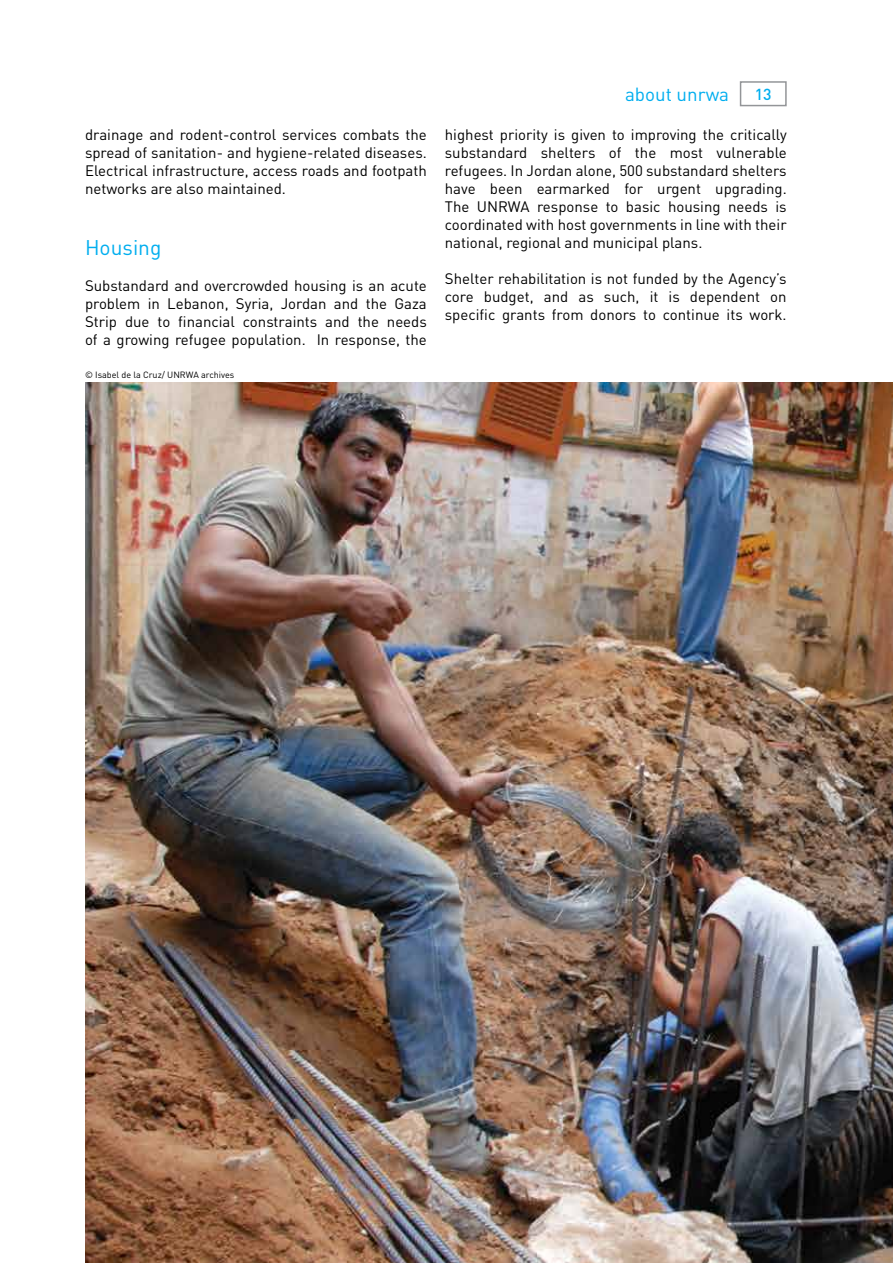
<style>
.page{position:relative;width:893px;height:1263px;background:#fff}
.page>*{position:absolute;margin:0;border:0;box-sizing:border-box;transform-origin:0 0}
.t1{font:21px "DIN";color:#00aeef}
.t2{font:18.75px "DIN";color:#00aeef}
.t3{font:500 15.75px "DIN";color:#00aeef}
.t4{font:15px/18px "DIN";color:#000;text-align:justify}
.t5{font:9px "DIN";color:#000}
</style>
<div class="page">
<div style="left:740px;top:81px;width:47px;height:25px;border:2px solid #939598"></div>
<img style="left:85px;top:383px;width:808px;height:880px">
<p class="t4" style="left:85px;top:125px;width:343px">drainage and rodent-control services combats the spread of sanitation- and hygiene-related diseases.<br>Electrical infrastructure, access roads and footpath networks are also maintained.</p>
<h1 class="t1" style="left:85px;top:234px;width:78px">Housing</h1>
<p class="t4" style="left:85px;top:276px;width:343px">Substandard and overcrowded housing is an acute problem in Lebanon, Syria, Jordan and the Gaza Strip due to financial constraints and the needs of a growing refugee population. In response, the</p>
<p class="t5" style="left:85px;top:370px;width:151px">© Isabel de la Cruz/ UNRWA archives</p>
<p class="t2" style="left:625px;top:83px;width:106px">about unrwa</p>
<p class="t3" style="left:755px;top:85px;width:18px">13</p>
<p class="t4" style="left:445px;top:125px;width:343px">highest priority is given to improving the critically substandard shelters of the most vulnerable refugees. In Jordan alone, 500 substandard shelters have been earmarked for urgent upgrading.<br>The UNRWA response to basic housing needs is coordinated with host governments in line with their national, regional and municipal plans.</p>
<p class="t4" style="left:445px;top:269px;width:343px">Shelter rehabilitation is not funded by the Agency’s core budget, and as such, it is dependent on specific grants from donors to continue its work.</p>
</div>
